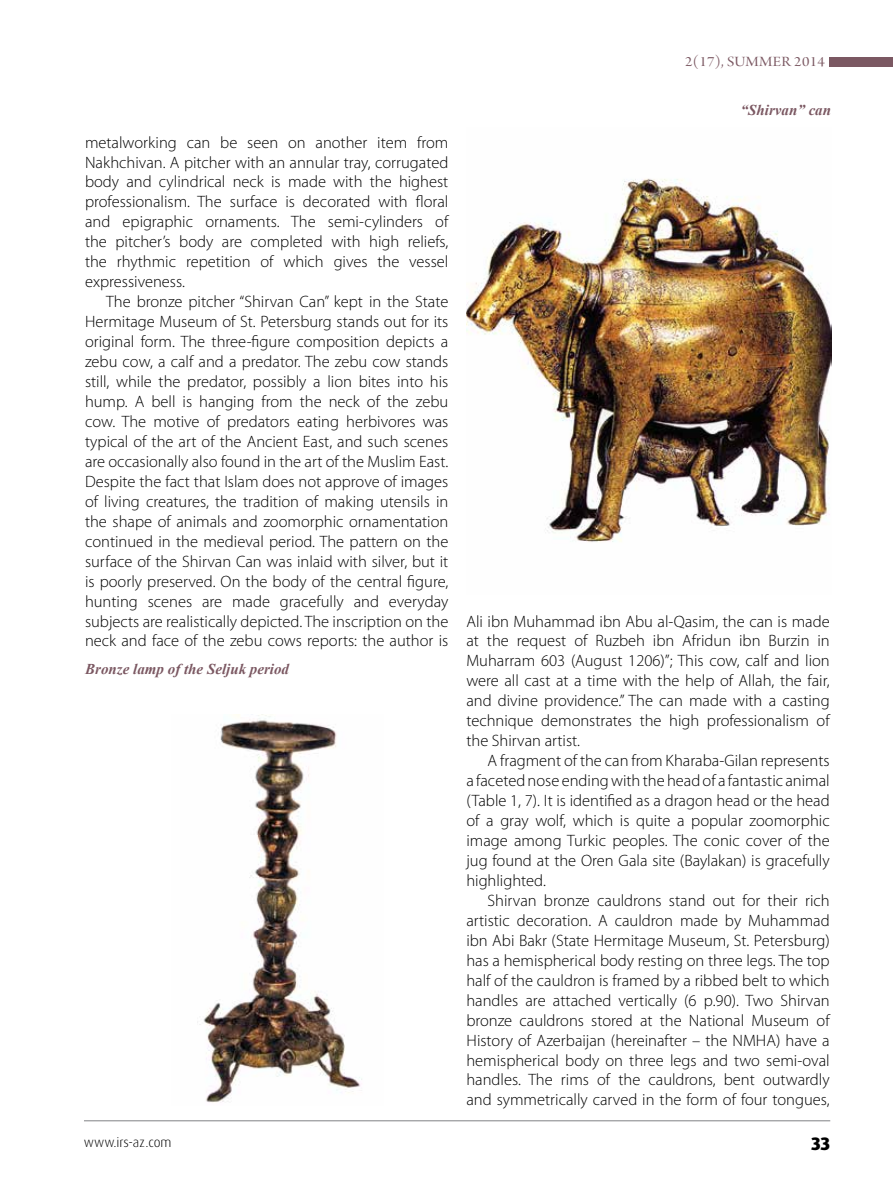
<style>
.page{position:relative;width:893px;height:1191px;background:#fff}
.page>*{position:absolute;margin:0;border:0;box-sizing:border-box;transform-origin:0 0}
.t1{font:800 18px "Dax Pro";color:#000}
.t2{font:300 16.5px/20px "Myriad Pro";color:#000;text-align:justify}
.t3{font:italic 700 15px "Times New Roman";color:#7b5862}
.t4{font:15px "Arno Pro Display";letter-spacing:.02em;color:#7b5862;scale:1.1 1}
.t5{font:300 13.5px "Dax Pro";color:#000}
</style>
<div class="page">
<hr style="left:84px;top:1120px;width:746px;height:1px;background:#808285">
<img style="left:467px;top:178px;width:364px;height:364px">
<img style="left:197px;top:714px;width:165px;height:389px">
<div style="left:829px;top:57px;width:64px;height:9px;background:#7b5862"></div>
<p class="t4" style="left:685px;top:53px;width:129px">2(17), SUMMER 2014</p>
<p class="t2" style="left:85px;top:132px;width:365px">metalworking can be seen on another item from Nakhchivan. A pitcher with an annular tray, corrugated body and cylindrical neck is made with the highest professionalism. The surface is decorated with floral and epigraphic ornaments. The semi-cylinders of the pitcher’s body are completed with high reliefs, the rhythmic repetition of which gives the vessel expressiveness.</p>
<p class="t2" style="left:85px;top:292px;width:365px;text-indent:21px">The bronze pitcher “Shirvan Can” kept in the State Hermitage Museum of St. Petersburg stands out for its original form. The three-figure composition depicts a zebu cow, a calf and a predator. The zebu cow stands still, while the predator, possibly a lion bites into his hump. A bell is hanging from the neck of the zebu cow. The motive of predators eating herbivores was typical of the art of the Ancient East, and such scenes are occasionally also found in the art of the Muslim East.<br>Despite the fact that Islam does not approve of images of living creatures, the tradition of making utensils in the shape of animals and zoomorphic ornamentation continued in the medieval period. The pattern on the surface of the Shirvan Can was inlaid with silver, but it is poorly preserved. On the body of the central figure, hunting scenes are made gracefully and everyday subjects are realistically depicted. The inscription on the neck and face of the zebu cows reports: the author is</p>
<p class="t3" style="left:85px;top:658px;width:205px">Bronze lamp of the Seljuk period</p>
<p class="t3" style="left:741px;top:99px;width:92px">“Shirvan” can</p>
<p class="t2" style="left:466px;top:611px;width:365px">Ali ibn Muhammad ibn Abu al-Qasim, the can is made at the request of Ruzbeh ibn Afridun ibn Burzin in Muharram 603 (August 1206)”; This cow, calf and lion were all cast at a time with the help of Allah, the fair, and divine providence.” The can made with a casting technique demonstrates the high professionalism of the Shirvan artist.</p>
<p class="t2" style="left:466px;top:751px;width:365px;text-indent:21px">A fragment of the can from Kharaba-Gilan represents a faceted nose ending with the head of a fantastic animal (Table 1, 7). It is identified as a dragon head or the head of a gray wolf, which is quite a popular zoomorphic image among Turkic peoples. The conic cover of the jug found at the Oren Gala site (Baylakan) is gracefully highlighted.</p>
<p class="t2" style="left:466px;top:890px;width:365px;text-indent:21px">Shirvan bronze cauldrons stand out for their rich artistic decoration. A cauldron made by Muhammad ibn Abi Bakr (State Hermitage Museum, St. Petersburg) has a hemispherical body resting on three legs. The top half of the cauldron is framed by a ribbed belt to which handles are attached vertically (6 p.90). Two Shirvan bronze cauldrons stored at the National Museum of History of Azerbaijan (hereinafter – the NMHA) have a hemispherical body on three legs and two semi-oval handles. The rims of the cauldrons, bent outwardly and symmetrically carved in the form of four tongues,</p>
<p class="t5" style="left:84px;top:1133px;width:89px">www.irs-az.com</p>
<p class="t1" style="left:811px;top:1131px;width:21px">33</p>
</div>
